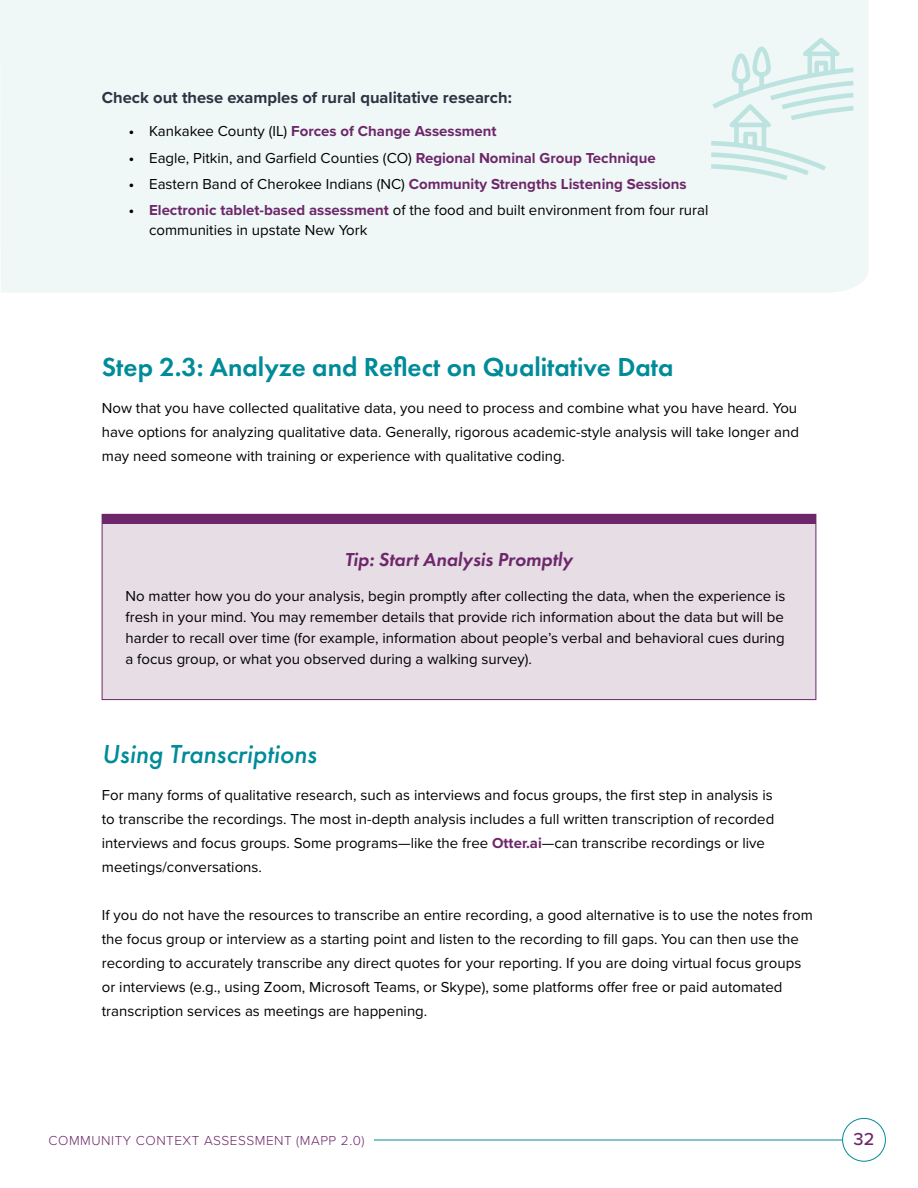
<style>
.page{position:relative;width:918px;height:1188px;background:#fff}
.page>*{position:absolute;margin:0;border:0;box-sizing:border-box;transform-origin:0 0}
.t1{font:600 27px "Futura PT";color:#008b99}
.t2{font:italic 500 27px "Futura PT";color:#008b99}
.t3{font:italic 600 19.5px "Futura PT";color:#6d276a}
.t4{font:500 18px "Proxima Nova";color:#6d276a}
.t5{font:700 16.5px "Proxima Nova";color:#2e3344}
.t6{font:15px/24px "Proxima Nova";color:#000}
.t7{font:700 15px "Proxima Nova";color:#6d276a}
.t8{font:300 13.5px "Proxima Nova";letter-spacing:.04em;color:#6d276a}
.s1{color:#000}
.s2{font-weight:400;color:#000}
.s3{font-weight:700}
.s4{font-weight:700;color:#6d276a}
</style>
<div class="page">
<div style="left:0;top:0;width:868px;height:293px;background:#eff8f6"></div>
<svg style="left:711px;top:38px;width:143px;height:142px"></svg>
<div style="left:102px;top:514px;width:714px;height:186px;background:#e6dde5;border:1px solid #6d276a"></div>
<div style="left:102px;top:514px;width:714px;height:9px;background:#6d276a"></div>
<div style="left:842px;top:1118px;width:44px;height:43px;border:1px solid #008b99;border-radius:50%"></div>
<hr style="left:374px;top:1140px;width:468px;height:1px;background:#008b99">
<p class="t5" style="left:102px;top:86px;width:411px">Check out these examples of rural qualitative research:</p>
<p class="t7" style="left:129px;top:120px;width:369px"><span class="s1">•</span> <span class="s2">Kankakee County (IL)</span> Forces of Change Assessment</p>
<p class="t6" style="left:129px;top:145px;width:528px"><span class="s3">•</span> Eagle, Pitkin, and Garfield Counties (CO) <span class="s4">Regional Nominal Group Technique</span></p>
<p class="t7" style="left:129px;top:173px;width:559px"><span class="s1">•</span> <span class="s2">Eastern Band of Cherokee Indians (NC)</span> Community Strengths Listening Sessions</p>
<p class="t6" style="left:149px;top:200px;width:561px;line-height:19.5px;text-indent:-20px"><span class="s3">•</span> <span class="s4">Electronic tablet-based assessment</span> of the food and built environment from four rural communities in upstate New York</p>
<h1 class="t1" style="left:102px;top:350px;width:573px">Step 2.3: Analyze and Reflect on Qualitative Data</h1>
<p class="t6" style="left:102px;top:396px;width:699px;text-align:justify">Now that you have collected qualitative data, you need to process and combine what you have heard. You have options for analyzing qualitative data. Generally, rigorous academic-style analysis will take longer and may need someone with training or experience with qualitative coding.</p>
<h2 class="t3" style="left:345px;top:547px;width:230px">Tip: Start Analysis Promptly</h2>
<p class="t6" style="left:126px;top:585px;width:662px;line-height:21px;text-align:justify">No matter how you do your analysis, begin promptly after collecting the data, when the experience is fresh in your mind. You may remember details that provide rich information about the data but will be harder to recall over time (for example, information about people’s verbal and behavioral cues during a focus group, or what you observed during a walking survey).</p>
<h1 class="t2" style="left:102px;top:737px;width:216px">Using Transcriptions</h1>
<p class="t6" style="left:102px;top:782px;width:674px">For many forms of qualitative research, such as interviews and focus groups, the first step in analysis is to transcribe the recordings. The most in-depth analysis includes a full written transcription of recorded interviews and focus groups. Some programs—like the free <span class="s4">Otter.ai</span>—can transcribe recordings or live meetings/conversations.</p>
<p class="t6" style="left:102px;top:902px;width:712px">If you do not have the resources to transcribe an entire recording, a good alternative is to use the notes from the focus group or interview as a starting point and listen to the recording to fill gaps. You can then use the recording to accurately transcribe any direct quotes for your reporting. If you are doing virtual focus groups or interviews (e.g., using Zoom, Microsoft Teams, or Skype), some platforms offer free or paid automated transcription services as meetings are happening.</p>
<p class="t8" style="left:49px;top:1130px;width:318px">COMMUNITY CONTEXT ASSESSMENT (MAPP 2.0)</p>
<p class="t4" style="left:854px;top:1125px;width:22px">32</p>
</div>
